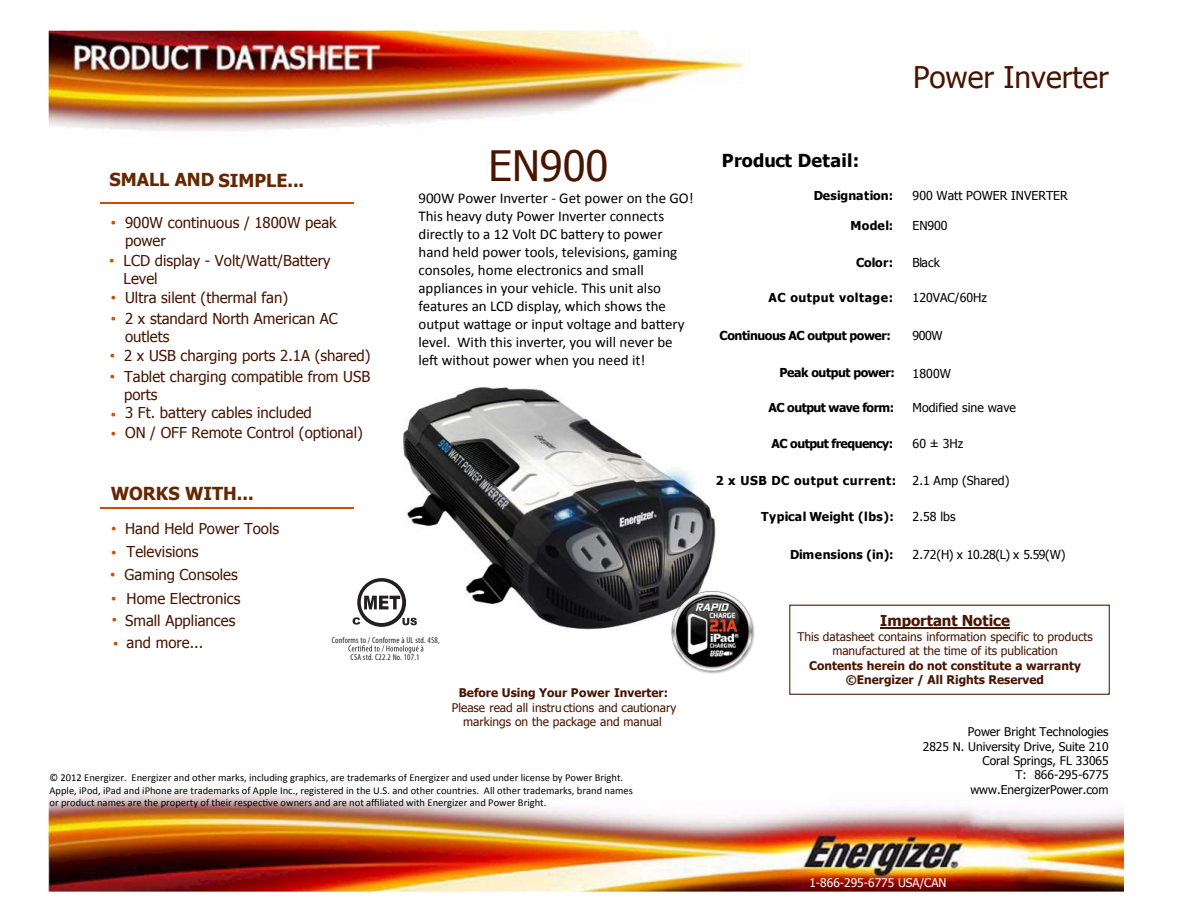
<style>
.page{position:relative;width:1188px;height:918px;background:#fff}
.page>*{position:absolute;margin:0;border:0;box-sizing:border-box;transform-origin:0 0}
.t1{font:41.85px "Tahoma";color:#481500}
.t2{font:29.85px "Tahoma";color:#481500}
.t3{font:700 17.85px "Tahoma";color:#652700}
.t4{font:700 17.85px "Tahoma";letter-spacing:.005em;color:#000}
.t5{font:15px/18px "Calibri";color:#000}
.t6{font:15px/18px "Tahoma";color:#481500}
.t7{font:700 15px "Tahoma";color:#481500}
.t8{font:15px "Arial";color:#cb4e00}
.t9{font:12.3px "Tahoma";color:#000}
.t10{font:700 12.3px "Tahoma";letter-spacing:-.025em;color:#000}
.t11{font:700 12.3px "Tahoma";letter-spacing:.045em;color:#000}
.t12{font:700 12.3px "Tahoma";letter-spacing:.015em;color:#000}
.t13{font:700 12.3px "Tahoma";color:#000}
.t14{font:700 12.3px "Tahoma";letter-spacing:.01em;color:#000}
.t15{font:12px/14.4px "Tahoma";color:#000;text-align:right}
.t16{font:11.85px/14.4px "Tahoma";color:#481500;text-align:center}
.t17{font:700 11.85px/14.4px "Tahoma";color:#481500;text-align:center}
.t18{font:11.85px "Tahoma";color:#fff}
.t19{font:10.5px/12.6px "Calibri";color:#000}
.t20{font:condensed 8.7px/17.7px "Myriad Pro";letter-spacing:.025em;color:#231f20;text-align:center}
.s1{font-family:"Arial";color:#cb4e00}
</style>
<div class="page">
<img style="left:403px;top:387px;width:314px;height:243px">
<img style="left:48px;top:31px;width:697px;height:100px">
<img style="left:48px;top:791px;width:1076px;height:101px">
<hr style="left:100px;top:202px;width:253px;height:1px;background:#cb4e00">
<svg style="left:789px;top:605px;width:321px;height:90px"></svg>
<hr style="left:880px;top:627px;width:130px;height:1px;background:#481500">
<hr style="left:100px;top:508px;width:253px;height:1px;background:#cb4e00">
<img style="left:671px;top:590px;width:84px;height:84px">
<svg style="left:348px;top:645px;width:75px;height:8px"></svg>
<svg style="left:353px;top:578px;width:64px;height:49px"></svg>
<h2 class="t2" style="left:913px;top:57px;width:197px">Power Inverter</h2>
<p class="t3" style="left:109px;top:168px;width:196px">SMALL AND SIMPLE...</p>
<p class="t6" style="left:125px;top:213px;width:213px;text-indent:-14px"><span class="s1">•</span> 900W continuous / 1800W peak power</p>
<p class="t6" style="left:124px;top:251px;width:208px;text-indent:-14px"><span class="s1">•</span> LCD display - Volt/Watt/Battery<br>Level</p>
<p class="t6" style="left:111px;top:288px;width:179px"><span class="s1">•</span> Ultra silent (thermal fan)</p>
<p class="t6" style="left:125px;top:309px;width:214px;text-indent:-14px"><span class="s1">•</span> 2 x standard North American AC outlets</p>
<p class="t6" style="left:110px;top:346px;width:262px"><span class="s1">•</span> 2 x USB charging ports 2.1A (shared)</p>
<p class="t6" style="left:124px;top:367px;width:248px;text-indent:-14px"><span class="s1">•</span> Tablet charging compatible from USB ports</p>
<p class="t6" style="left:111px;top:403px;width:203px"><span class="s1">•</span> 3 Ft. battery cables included</p>
<p class="t6" style="left:111px;top:422px;width:254px"><span class="s1">•</span> ON / OFF Remote Control (optional)</p>
<p class="t3" style="left:111px;top:481px;width:145px">WORKS WITH...</p>
<p class="t8" style="left:111px;top:519px;width:7px">•</p>
<p class="t8" style="left:111px;top:542px;width:7px">•</p>
<p class="t6" style="left:125px;top:516px;width:156px;line-height:23.4px">Hand Held Power Tools<br>Televisions</p>
<h1 class="t1" style="left:489px;top:137px;width:121px">EN900</h1>
<p class="t5" style="left:418px;top:189px;width:277px">900W Power Inverter - Get power on the GO!<br>This heavy duty Power Inverter connects directly to a 12 Volt DC battery to power hand held power tools, televisions, gaming consoles, home electronics and small appliances in your vehicle. This unit also features an LCD display, which shows the output wattage or input voltage and battery level. With this inverter, you will never be left without power when you need it!</p>
<p class="t6" style="left:125px;top:562px;width:117px;line-height:23.5px">Gaming Consoles<br>Home Electronics</p>
<p class="t6" style="left:112px;top:611px;width:125px"><span class="s1">•</span> Small Appliances</p>
<p class="t6" style="left:113px;top:632px;width:92px"><span class="s1">•</span> and more...</p>
<p class="t8" style="left:110px;top:565px;width:7px">•</p>
<p class="t8" style="left:111px;top:589px;width:7px">•</p>
<p class="t20" style="left:332px;top:631px;width:109px">Conforms to / Conforme à UL std. 458,<br>CSA std. C22.2 No. 107.1</p>
<p class="t17" style="left:459px;top:685px;width:211px">Before Using Your Power Inverter:</p>
<p class="t16" style="left:452px;top:700px;width:226px">Please read all instructions and cautionary markings on the package and manual</p>
<p class="t19" style="left:50px;top:771px;width:585px">© 2012 Energizer. Energizer and other marks, including graphics, are trademarks of Energizer and used under license by Power Bright.<br>Apple, iPod, iPad and iPhone are trademarks of Apple Inc., registered in the U.S. and other countries. All other trademarks, brand names or product names are the property of their respective owners and are not affiliated with Energizer and Power Bright.</p>
<p class="t4" style="left:722px;top:148px;width:139px">Product Detail:</p>
<p class="t14" style="left:814px;top:187px;width:81px">Designation:</p>
<p class="t9" style="left:913px;top:187px;width:157px">900 Watt POWER INVERTER</p>
<p class="t10" style="left:851px;top:217px;width:44px">Model:</p>
<p class="t9" style="left:913px;top:218px;width:36px">EN900</p>
<p class="t10" style="left:856px;top:254px;width:38px">Color:</p>
<p class="t9" style="left:913px;top:254px;width:29px">Black</p>
<p class="t11" style="left:769px;top:289px;width:126px">AC output voltage:</p>
<p class="t9" style="left:913px;top:289px;width:76px">120VAC/60Hz</p>
<p class="t10" style="left:720px;top:327px;width:173px">Continuous AC output power:</p>
<p class="t9" style="left:913px;top:328px;width:31px">900W</p>
<p class="t10" style="left:780px;top:363px;width:117px">Peak output power:</p>
<p class="t9" style="left:913px;top:366px;width:40px">1800W</p>
<p class="t10" style="left:769px;top:399px;width:127px">AC output wave form:</p>
<p class="t9" style="left:913px;top:400px;width:105px">Modified sine wave</p>
<p class="t10" style="left:772px;top:435px;width:123px">AC output frequency:</p>
<p class="t9" style="left:913px;top:436px;width:52px">60 ± 3Hz</p>
<p class="t11" style="left:716px;top:472px;width:182px">2 x USB DC output current:</p>
<p class="t9" style="left:913px;top:473px;width:98px">2.1 Amp (Shared)</p>
<p class="t12" style="left:761px;top:507px;width:134px">Typical Weight (lbs):</p>
<p class="t9" style="left:913px;top:508px;width:44px">2.58 lbs</p>
<p class="t13" style="left:790px;top:546px;width:105px">Dimensions (in):</p>
<p class="t9" style="left:913px;top:546px;width:154px">2.72(H) x 10.28(L) x 5.59(W)</p>
<p class="t7" style="left:880px;top:610px;width:131px">Important Notice</p>
<p class="t16" style="left:797px;top:629px;width:297px">This datasheet contains information specific to products manufactured at the time of its publication</p>
<p class="t17" style="left:809px;top:657px;width:273px">Contents herein do not constitute a warranty ©Energizer / All Rights Reserved</p>
<p class="t15" style="left:923px;top:724px;width:187px">Power Bright Technologies<br>2825 N. University Drive, Suite 210<br>Coral Springs, FL 33065<br>T: 866-295-6775 www.EnergizerPower.com</p>
<p class="t18" style="left:809px;top:874px;width:139px">1-866-295-6775 USA/CAN</p>
</div>
